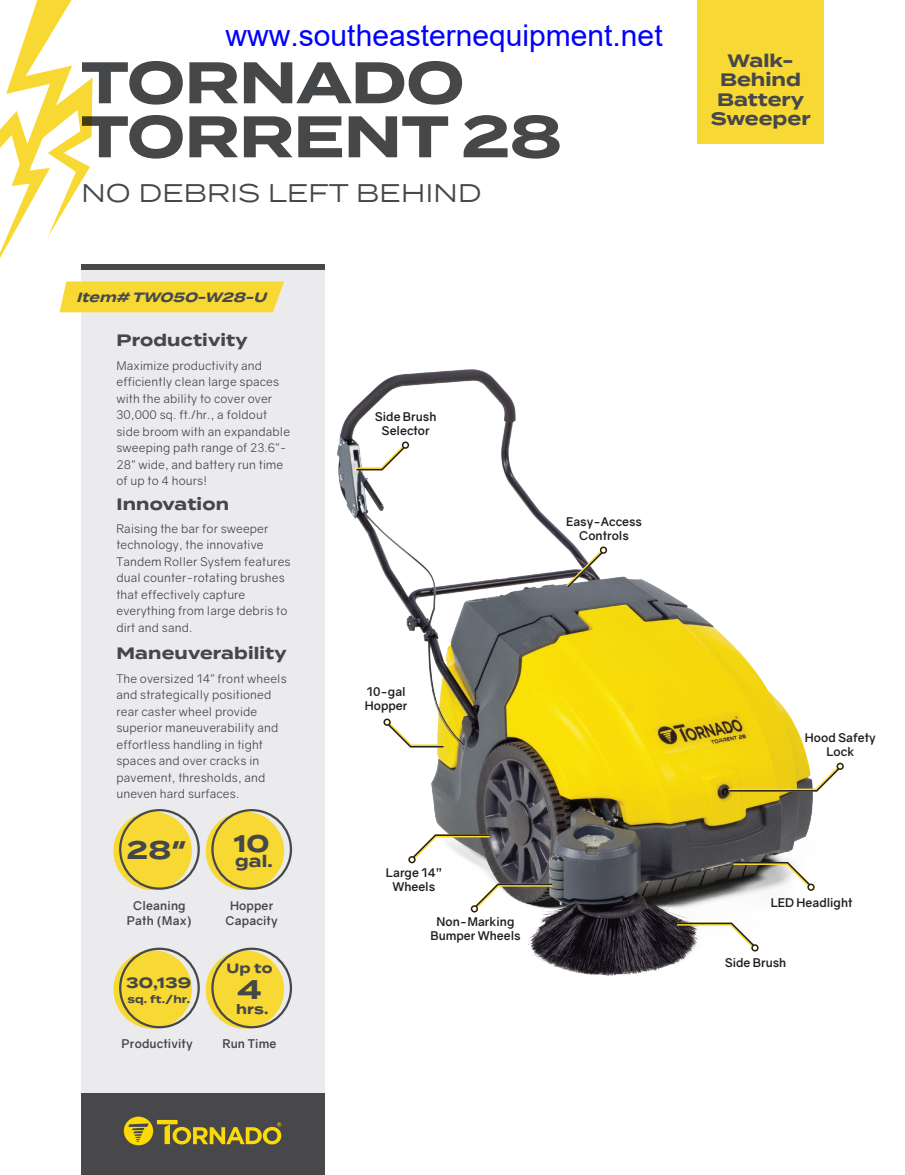
<style>
.page{position:relative;width:905px;height:1175px;background:#fff}
.page>*{position:absolute;margin:0;border:0;box-sizing:border-box;transform-origin:0 0}
.t1{font:700 58.5px/54px "Termina";letter-spacing:-.01em;color:#464748}
.t2{font:30px "Arial";color:#00f}
.t3{font:700 27px "Termina";color:#464748}
.t4{font:25.5px "Termina";letter-spacing:-.01em;color:#464748}
.t5{font:700 25.5px "Termina";color:#464748}
.t6{font:700 24px "Termina";color:#464748}
.t7{font:700 18px/19.5px "Termina";color:#48484b;text-align:center}
.t8{font:700 16.5px "Termina";letter-spacing:.01em;color:#464748}
.t9{font:700 15px "Termina";color:#464748}
.t10{font:italic 700 13.5px "Termina";color:#48484b}
.t11{font:700 13.5px "Termina";letter-spacing:.01em;color:#464748}
.t12{font:12px/16.5px "Gravity";letter-spacing:.01em;color:#464748}
.t13{font:700 12px/14.4px "Gravity";color:#231f20;text-align:center}
.t14{font:700 12px/15px "Gravity";letter-spacing:.01em;color:#464748;text-align:center}
.t15{font:700 10.5px "Termina";color:#464748}
</style>
<div class="page">
<img style="left:324px;top:340px;width:520px;height:644px">
<div style="left:697px;top:0;width:127px;height:143px;background:#f8d933"></div>
<div style="left:81px;top:267px;width:243px;height:907px;background:#ebeaed"></div>
<div style="left:113px;top:811px;width:79px;height:79px;background:#f8d933;border-radius:50%"></div>
<div style="left:206px;top:811px;width:78px;height:79px;background:#f8d933;border-radius:50%"></div>
<div style="left:113px;top:950px;width:79px;height:78px;background:#f8d933;border-radius:50%"></div>
<div style="left:206px;top:950px;width:78px;height:78px;background:#f8d933;border-radius:50%"></div>
<div style="left:81px;top:264px;width:243px;height:6px;background:#48484b"></div>
<div style="left:81px;top:1094px;width:243px;height:80px;background:#48484b"></div>
<div style="left:119px;top:809px;width:81px;height:80px;border:2px solid #47484a;border-radius:50%"></div>
<div style="left:211px;top:809px;width:81px;height:80px;border:2px solid #47484a;border-radius:50%"></div>
<div style="left:119px;top:947px;width:81px;height:81px;border:2px solid #47484a;border-radius:50%"></div>
<div style="left:211px;top:947px;width:81px;height:81px;border:2px solid #47484a;border-radius:50%"></div>
<svg style="left:124px;top:1116px;width:157px;height:29px"></svg>
<svg style="left:725px;top:764px;width:117px;height:29px"></svg>
<div style="left:836px;top:762px;width:7px;height:8px;border:1px solid #231f20;border-radius:50%"></div>
<svg style="left:563px;top:548px;width:42px;height:42px"></svg>
<div style="left:600px;top:546px;width:7px;height:8px;border:1px solid #231f20;border-radius:50%"></div>
<svg style="left:385px;top:720px;width:61px;height:29px"></svg>
<div style="left:383px;top:718px;width:7px;height:7px;border:1px solid #231f20;border-radius:50%"></div>
<svg style="left:353px;top:443px;width:54px;height:29px"></svg>
<div style="left:402px;top:441px;width:7px;height:8px;border:1px solid #231f20;border-radius:50%"></div>
<svg style="left:472px;top:882px;width:83px;height:29px"></svg>
<div style="left:471px;top:905px;width:7px;height:7px;border:1px solid #231f20;border-radius:50%"></div>
<svg style="left:410px;top:833px;width:82px;height:29px"></svg>
<div style="left:408px;top:856px;width:7px;height:7px;border:1px solid #231f20;border-radius:50%"></div>
<svg style="left:730px;top:860px;width:83px;height:29px"></svg>
<div style="left:807px;top:883px;width:7px;height:7px;border:1px solid #231f20;border-radius:50%"></div>
<svg style="left:674px;top:921px;width:83px;height:29px"></svg>
<div style="left:751px;top:944px;width:7px;height:7px;border:1px solid #231f20;border-radius:50%"></div>
<svg style="left:0;top:0;width:284px;height:312px"></svg>
<h2 class="t2" style="left:225px;top:15px;width:438px">www.southeasternequipment.net</h2>
<h1 class="t1" style="left:81px;top:56px;width:482px">TORNADO<br>TORRENT 28</h1>
<h3 class="t4" style="left:81px;top:175px;width:402px">NO DEBRIS LEFT BEHIND</h3>
<p class="t10" style="left:76px;top:287px;width:197px">Item# TW050-W28-U</p>
<h3 class="t8" style="left:116px;top:328px;width:133px">Productivity</h3>
<p class="t12" style="left:116px;top:357px;width:175px">Maximize productivity and efficiently clean large spaces with the ability to cover over<br>30,000 sq. ft./hr., a foldout side broom with an expandable sweeping path range of 23.6”-<br>28” wide, and battery run time of up to 4 hours!</p>
<h3 class="t8" style="left:116px;top:491px;width:114px">Innovation</h3>
<p class="t12" style="left:116px;top:520px;width:176px">Raising the bar for sweeper technology, the innovative<br>Tandem Roller System features dual counter-rotating brushes that effectively capture everything from large debris to dirt and sand.</p>
<h3 class="t8" style="left:116px;top:641px;width:172px">Maneuverability</h3>
<p class="t12" style="left:116px;top:670px;width:172px">The oversized 14” front wheels and strategically positioned rear caster wheel provide superior maneuverability and effortless handling in tight spaces and over cracks in pavement, thresholds, and uneven hard surfaces.</p>
<h3 class="t5" style="left:127px;top:831px;width:61px">28″</h3>
<p class="t14" style="left:127px;top:898px;width:67px">Cleaning<br>Path (Max)</p>
<p class="t9" style="left:126px;top:971px;width:67px">30,139</p>
<p class="t15" style="left:127px;top:991px;width:64px">sq. ft./hr.</p>
<p class="t14" style="left:122px;top:1036px;width:73px">Productivity</p>
<h3 class="t6" style="left:234px;top:825px;width:37px">10</h3>
<h3 class="t8" style="left:235px;top:849px;width:39px">gal.</h3>
<p class="t14" style="left:225px;top:898px;width:54px">Hopper<br>Capacity</p>
<p class="t11" style="left:226px;top:958px;width:47px">Up to</p>
<h3 class="t3" style="left:237px;top:969px;width:26px">4</h3>
<p class="t11" style="left:236px;top:998px;width:34px">hrs.</p>
<p class="t14" style="left:222px;top:1036px;width:55px">Run Time</p>
<p class="t13" style="left:375px;top:409px;width:63px">Side Brush<br>Selector</p>
<p class="t13" style="left:365px;top:684px;width:44px;text-align:left">10-gal<br>Hopper</p>
<p class="t13" style="left:566px;top:514px;width:77px">Easy-Access<br>Controls</p>
<p class="t13" style="left:386px;top:865px;width:57px">Large 14”<br>Wheels</p>
<p class="t13" style="left:430px;top:914px;width:92px">Non-Marking<br>Bumper Wheels</p>
<h3 class="t7" style="left:710px;top:51px;width:101px">Walk-<br>Behind<br>Battery<br>Sweeper</h3>
<p class="t13" style="left:805px;top:730px;width:72px">Hood Safety<br>Lock</p>
<p class="t13" style="left:770px;top:895px;width:83px">LED Headlight</p>
<p class="t13" style="left:724px;top:956px;width:63px">Side Brush</p>
</div>
